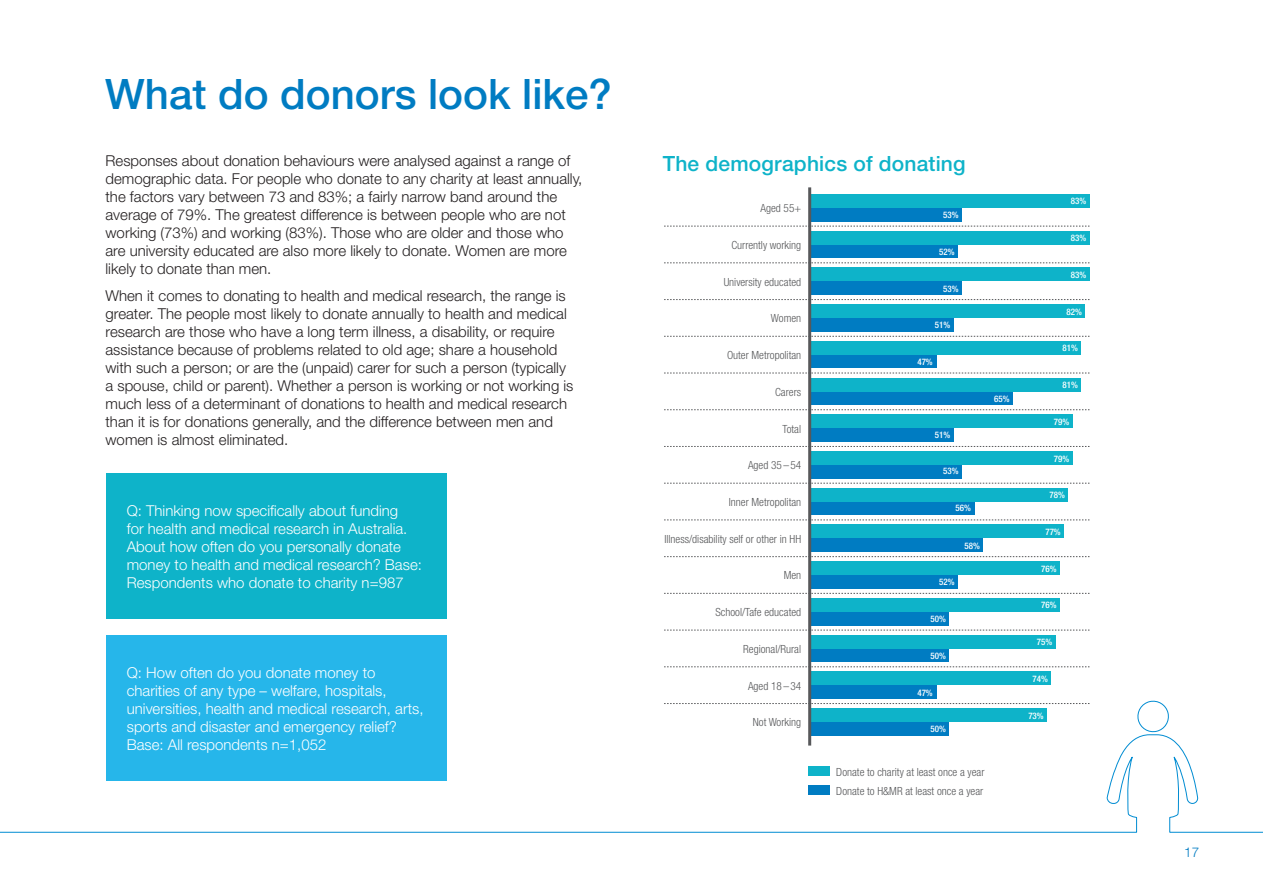
<style>
.page{position:relative;width:1263px;height:893px;background:#fff}
.page>*{position:absolute;margin:0;border:0;box-sizing:border-box;transform-origin:0 0}
.OP_Blue_Head{font:500 42px "Helvetica Neue";color:#007cc2}
.OP_sub_1{font:500 21px "Helvetica Neue CE";letter-spacing:.01em;color:#0eb3c9}
.OP_Text{font:300 15px/18px "Helvetica Neue";color:#231f20}
.OP_text_white_Qs{font:300 15px/18px "Helvetica Neue";color:#fff}
.t1{font:300 13.5px "Helvetica Neue";color:#007cc2}
.GRAPH_-_text_grey{font:300 condensed 11.25px "Helvetica Neue";color:#57585a}
.percentage{font:500 condensed 9px "Helvetica Neue";color:#fff}
</style>
<div class="page">
<svg style="left:0;top:683px;width:1263px;height:150px"></svg>
<div style="left:106px;top:635px;width:340px;height:146px;background:#26b6ea"></div>
<div style="left:106px;top:473px;width:340px;height:145px;background:#0eb3c9"></div>
<div style="left:808px;top:767px;width:21px;height:9px;background:#0eb3c9"></div>
<div style="left:808px;top:786px;width:21px;height:9px;background:#007cc2"></div>
<svg style="left:664px;top:226px;width:425px;height:1px"></svg>
<svg style="left:664px;top:409px;width:425px;height:1px"></svg>
<svg style="left:664px;top:373px;width:425px;height:1px"></svg>
<svg style="left:664px;top:556px;width:425px;height:1px"></svg>
<svg style="left:664px;top:703px;width:425px;height:1px"></svg>
<svg style="left:664px;top:593px;width:425px;height:1px"></svg>
<svg style="left:664px;top:263px;width:425px;height:1px"></svg>
<svg style="left:664px;top:446px;width:425px;height:1px"></svg>
<svg style="left:664px;top:299px;width:425px;height:1px"></svg>
<svg style="left:664px;top:483px;width:425px;height:1px"></svg>
<svg style="left:664px;top:630px;width:425px;height:1px"></svg>
<svg style="left:664px;top:336px;width:425px;height:1px"></svg>
<svg style="left:664px;top:520px;width:425px;height:1px"></svg>
<svg style="left:664px;top:666px;width:425px;height:1px"></svg>
<div style="left:810px;top:208px;width:152px;height:13px;background:#007cc2"></div>
<div style="left:810px;top:194px;width:279px;height:14px;background:#0eb3c9"></div>
<div style="left:810px;top:244px;width:148px;height:14px;background:#007cc2"></div>
<div style="left:810px;top:231px;width:279px;height:13px;background:#0eb3c9"></div>
<div style="left:810px;top:281px;width:152px;height:14px;background:#007cc2"></div>
<div style="left:810px;top:268px;width:279px;height:13px;background:#0eb3c9"></div>
<div style="left:810px;top:318px;width:143px;height:14px;background:#007cc2"></div>
<div style="left:810px;top:304px;width:275px;height:14px;background:#0eb3c9"></div>
<div style="left:810px;top:355px;width:126px;height:13px;background:#007cc2"></div>
<div style="left:810px;top:341px;width:271px;height:14px;background:#0eb3c9"></div>
<div style="left:810px;top:391px;width:203px;height:14px;background:#007cc2"></div>
<div style="left:810px;top:378px;width:271px;height:13px;background:#0eb3c9"></div>
<div style="left:810px;top:428px;width:143px;height:14px;background:#007cc2"></div>
<div style="left:810px;top:414px;width:262px;height:14px;background:#0eb3c9"></div>
<div style="left:810px;top:465px;width:152px;height:13px;background:#007cc2"></div>
<div style="left:810px;top:451px;width:262px;height:14px;background:#0eb3c9"></div>
<div style="left:810px;top:502px;width:165px;height:13px;background:#007cc2"></div>
<div style="left:810px;top:488px;width:258px;height:14px;background:#0eb3c9"></div>
<div style="left:810px;top:538px;width:173px;height:14px;background:#007cc2"></div>
<div style="left:810px;top:525px;width:254px;height:13px;background:#0eb3c9"></div>
<div style="left:810px;top:575px;width:148px;height:14px;background:#007cc2"></div>
<div style="left:810px;top:561px;width:250px;height:14px;background:#0eb3c9"></div>
<div style="left:810px;top:612px;width:139px;height:13px;background:#007cc2"></div>
<div style="left:810px;top:598px;width:250px;height:14px;background:#0eb3c9"></div>
<div style="left:810px;top:648px;width:139px;height:14px;background:#007cc2"></div>
<div style="left:810px;top:635px;width:245px;height:13px;background:#0eb3c9"></div>
<div style="left:810px;top:685px;width:126px;height:14px;background:#007cc2"></div>
<div style="left:810px;top:671px;width:241px;height:14px;background:#0eb3c9"></div>
<div style="left:810px;top:722px;width:139px;height:13px;background:#007cc2"></div>
<div style="left:810px;top:708px;width:237px;height:14px;background:#0eb3c9"></div>
<hr style="left:808px;top:187px;width:3px;height:559px;background:#57585a">
<p class="OP_Blue_Head" style="left:105px;top:69px;width:508px">What do donors look like?</p>
<p class="OP_Text" style="left:106px;top:152px;width:478px">Responses about donation behaviours were analysed against a range of demographic data. For people who donate to any charity at least annually, the factors vary between 73 and 83%; a fairly narrow band around the average of 79%. The greatest difference is between people who are not working (73%) and working (83%). Those who are older and those who are university educated are also more likely to donate. Women are more likely to donate than men.</p>
<p class="OP_Text" style="left:106px;top:286px;width:469px">When it comes to donating to health and medical research, the range is greater. The people most likely to donate annually to health and medical research are those who have a long term illness, a disability, or require assistance because of problems related to old age; share a household with such a person; or are the (unpaid) carer for such a person (typically a spouse, child or parent). Whether a person is working or not working is much less of a determinant of donations to health and medical research than it is for donations generally, and the difference between men and women is almost eliminated.</p>
<p class="OP_text_white_Qs" style="left:127px;top:501px;width:297px">Q: Thinking now specifically about funding<br>for health and medical research in Australia.<br>About how often do you personally donate money to health and medical research? Base:<br>Respondents who donate to charity n=987</p>
<p class="OP_text_white_Qs" style="left:127px;top:663px;width:298px">Q: How often do you donate money to charities of any type – welfare, hospitals, universities, health and medical research, arts, sports and disaster and emergency relief?<br>Base: All respondents n=1,052</p>
<p class="OP_sub_1" style="left:663px;top:151px;width:304px">The demographics of donating</p>
<p class="GRAPH_-_text_grey" style="left:760px;top:202px;width:42px">Aged 55+</p>
<p class="GRAPH_-_text_grey" style="left:731px;top:239px;width:71px">Currently working</p>
<p class="GRAPH_-_text_grey" style="left:724px;top:275px;width:79px">University educated</p>
<p class="GRAPH_-_text_grey" style="left:771px;top:312px;width:32px">Women</p>
<p class="GRAPH_-_text_grey" style="left:727px;top:349px;width:76px">Outer Metropolitan</p>
<p class="GRAPH_-_text_grey" style="left:775px;top:385px;width:28px">Carers</p>
<p class="GRAPH_-_text_grey" style="left:783px;top:422px;width:20px">Total</p>
<p class="GRAPH_-_text_grey" style="left:748px;top:459px;width:55px">Aged 35– 54</p>
<p class="GRAPH_-_text_grey" style="left:729px;top:496px;width:74px">Inner Metropolitan</p>
<p class="GRAPH_-_text_grey" style="left:664px;top:532px;width:138px">Illness/disability self or other in HH</p>
<p class="GRAPH_-_text_grey" style="left:784px;top:569px;width:19px">Men</p>
<p class="GRAPH_-_text_grey" style="left:715px;top:606px;width:87px">School/Tafe educated</p>
<p class="GRAPH_-_text_grey" style="left:743px;top:642px;width:59px">Regional/Rural</p>
<p class="GRAPH_-_text_grey" style="left:748px;top:679px;width:55px">Aged 18– 34</p>
<p class="GRAPH_-_text_grey" style="left:753px;top:716px;width:50px">Not Working</p>
<p class="percentage" style="left:943px;top:210px;width:17px">53%</p>
<p class="percentage" style="left:939px;top:246px;width:17px">52%</p>
<p class="percentage" style="left:943px;top:283px;width:17px">53%</p>
<p class="percentage" style="left:935px;top:320px;width:17px">51%</p>
<p class="percentage" style="left:917px;top:356px;width:17px">47%</p>
<p class="percentage" style="left:935px;top:430px;width:17px">51%</p>
<p class="percentage" style="left:943px;top:466px;width:17px">53%</p>
<p class="percentage" style="left:955px;top:502px;width:17px">56%</p>
<p class="percentage" style="left:964px;top:540px;width:17px">58%</p>
<p class="percentage" style="left:939px;top:577px;width:17px">52%</p>
<p class="percentage" style="left:930px;top:613px;width:17px">50%</p>
<p class="percentage" style="left:930px;top:650px;width:17px">50%</p>
<p class="percentage" style="left:917px;top:687px;width:17px">47%</p>
<p class="percentage" style="left:930px;top:724px;width:17px">50%</p>
<p class="percentage" style="left:994px;top:393px;width:17px">65%</p>
<p class="GRAPH_-_text_grey" style="left:836px;top:765px;width:150px">Donate to charity at least once a year</p>
<p class="GRAPH_-_text_grey" style="left:836px;top:784px;width:148px">Donate to H&amp;MR at least once a year</p>
<p class="percentage" style="left:1071px;top:196px;width:17px">83%</p>
<p class="percentage" style="left:1071px;top:233px;width:17px">83%</p>
<p class="percentage" style="left:1071px;top:269px;width:17px">83%</p>
<p class="percentage" style="left:1066px;top:306px;width:17px">82%</p>
<p class="percentage" style="left:1062px;top:343px;width:17px">81%</p>
<p class="percentage" style="left:1062px;top:379px;width:17px">81%</p>
<p class="percentage" style="left:1054px;top:416px;width:17px">79%</p>
<p class="percentage" style="left:1054px;top:453px;width:17px">79%</p>
<p class="percentage" style="left:1049px;top:490px;width:17px">78%</p>
<p class="percentage" style="left:1045px;top:526px;width:17px">77%</p>
<p class="percentage" style="left:1041px;top:563px;width:17px">76%</p>
<p class="percentage" style="left:1041px;top:600px;width:17px">76%</p>
<p class="percentage" style="left:1037px;top:637px;width:17px">75%</p>
<p class="percentage" style="left:1032px;top:673px;width:17px">74%</p>
<p class="percentage" style="left:1028px;top:710px;width:17px">73%</p>
<p class="t1" style="left:1184px;top:844px;width:17px">17</p>
</div>
